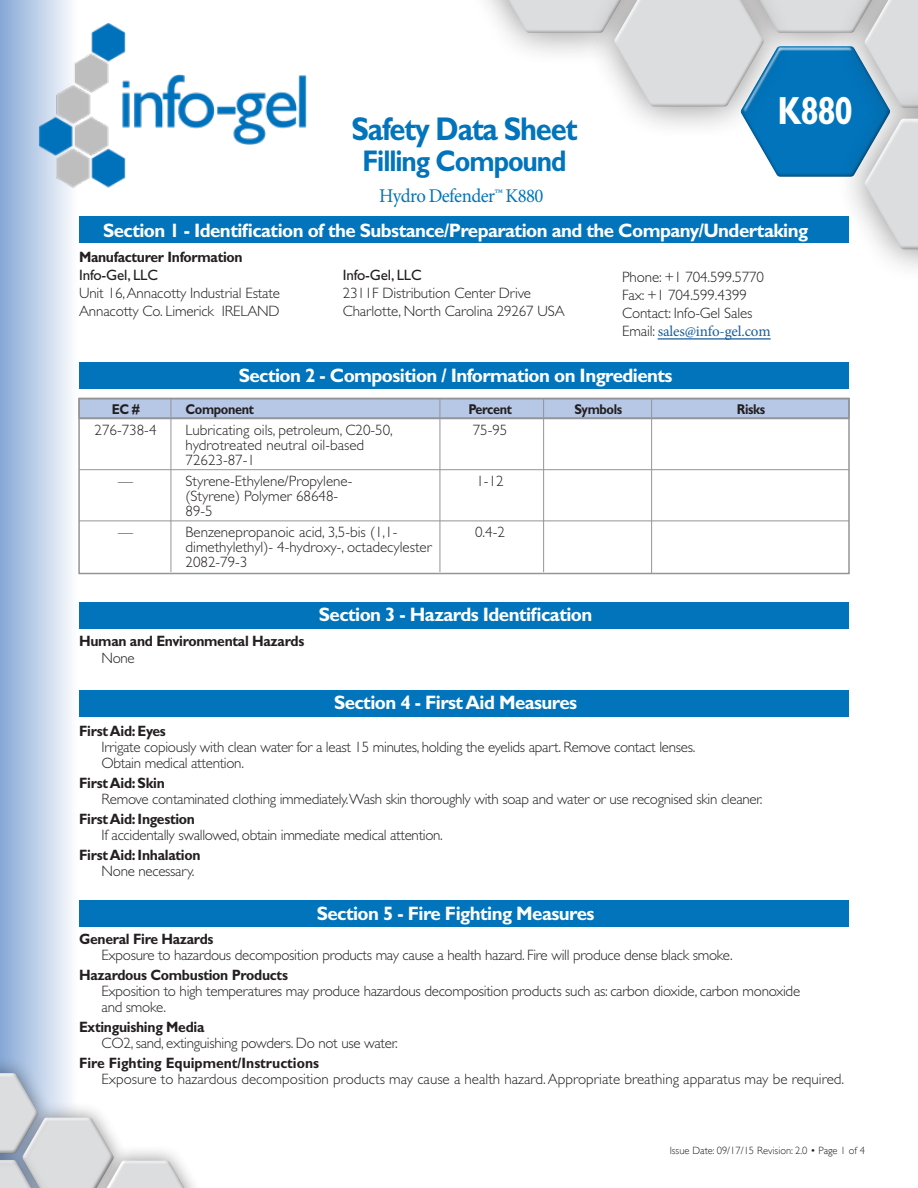
<style>
.page{position:relative;width:918px;height:1188px;background:#fff}
.page>*{position:absolute;margin:0;border:0;box-sizing:border-box;transform-origin:0 0}
.t1{font:700 39.3px "Gill Sans Std";color:#fff;scale:.85 1}
.t2{font:700 33px "Gill Sans Std";letter-spacing:-.04em;color:#0174bc;scale:.88 1}
.t3{font:700 30px "Gill Sans Std";letter-spacing:-.04em;color:#0174bc;scale:.88 1}
.t4{font:700 19.5px "Gill Sans Std";letter-spacing:-.03em;color:#fff;scale:.96 1}
.t5{font:19.5px "Minion Pro";letter-spacing:-.03em;color:#0075bc;scale:.96 1}
.t6{font:300 15px/18px "Gill Sans Std";letter-spacing:-.02em;color:#231f20}
.t7{font:300 15px "Gill Sans Std";color:#231f20}
.t8{font:700 15px "Gill Sans Std";letter-spacing:-.02em;color:#231f20;scale:.93 1}
.t9{font:700 15px "Gill Sans Std";color:#231f20;scale:.93 1}
.t10{font:700 14.25px "Gill Sans Std";letter-spacing:-.03em;color:#231f20;scale:.89 1}
.t11{font:300 10.5px "Gill Sans";color:#231f20}
.s1{font-weight:400}
.s2{font-family:"Minion Pro";font-weight:400;color:#175d9e}
</style>
<div class="page">
<div style="left:0;top:0;width:77px;height:1188px;background:linear-gradient(to right,#85a8d6,#fdfdfe)"></div>
<img style="left:141px;top:74px;width:166px;height:71px">
<img style="left:37px;top:22px;width:104px;height:184px">
<div style="left:835px;top:86px;width:83px;height:196px;background:#231f20;opacity:.5"></div>
<svg style="left:489px;top:0;width:429px;height:249px"></svg>
<div style="left:612px;top:0;width:153px;height:109px;background:#231f20;opacity:.52"></div>
<div style="left:0;top:1057px;width:53px;height:113px;background:#231f20;opacity:.48"></div>
<div style="left:0;top:1071px;width:40px;height:83px;background:#231f20;opacity:.77"></div>
<svg style="left:0;top:1073px;width:177px;height:115px"></svg>
<div style="left:100px;top:1159px;width:93px;height:29px;background:#231f20;opacity:.77"></div>
<div style="left:79px;top:217px;width:770px;height:26px;background:#0174bc"></div>
<div style="left:79px;top:362px;width:770px;height:26px;background:#0174bc"></div>
<div style="left:79px;top:602px;width:770px;height:27px;background:#0174bc"></div>
<div style="left:79px;top:690px;width:770px;height:27px;background:#0174bc"></div>
<div style="left:79px;top:900px;width:770px;height:27px;background:#0174bc"></div>
<div style="left:78px;top:398px;width:772px;height:21px;background:#b7c7e6;border:2px solid #939598"></div>
<div style="left:78px;top:398px;width:772px;height:176px;border:2px solid #939598"></div>
<hr style="left:79px;top:418px;width:770px;height:1px;background:#939598">
<hr style="left:79px;top:469px;width:770px;height:1px;background:#939598">
<hr style="left:79px;top:521px;width:770px;height:1px;background:#939598">
<hr style="left:171px;top:399px;width:1px;height:173px;background:#939598">
<hr style="left:440px;top:399px;width:1px;height:173px;background:#939598">
<hr style="left:543px;top:399px;width:1px;height:173px;background:#939598">
<hr style="left:651px;top:399px;width:1px;height:174px;background:#939598">
<hr style="left:658px;top:339px;width:113px;height:1px;background:#175d9e">
<p class="t2" style="left:352px;top:109px;width:258px">Safety Data Sheet</p>
<p class="t3" style="left:362px;top:143px;width:234px">Filling Compound</p>
<h3 class="t5" style="left:379px;top:182px;width:173px">Hydro Defender™ K880</h3>
<p class="t1" style="left:778px;top:88px;width:90px">K880</p>
<p class="t4" style="left:103px;top:219px;width:736px">Section 1 - Identification of the Substance/Preparation and the Company/Undertaking</p>
<p class="t8" style="left:79px;top:248px;width:177px">Manufacturer Information</p>
<p class="t6" style="left:79px;top:266px;width:202px"><span class="s1">Info-Gel, LLC<br></span>Unit 16, Annacotty Industrial Estate</p>
<p class="t6" style="left:79px;top:302px;width:202px">Annacotty Co. Limerick IRELAND</p>
<p class="t6" style="left:343px;top:266px;width:190px"><span class="s1">Info-Gel, LLC<br></span>2311F Distribution Center Drive</p>
<p class="t6" style="left:343px;top:302px;width:224px">Charlotte, North Carolina 29267 USA</p>
<p class="t6" style="left:622px;top:268px;width:150px">Phone: +1 704.599.5770<br>Fax: +1 704.599.4399<br>Contact: Info-Gel Sales<br>Email: <span class="s2">sales@info-gel.com</span></p>
<p class="t4" style="left:239px;top:364px;width:453px">Section 2 - Composition / Information on Ingredients</p>
<p class="t10" style="left:112px;top:400px;width:33px">EC #</p>
<p class="t10" style="left:186px;top:400px;width:78px">Component</p>
<p class="t10" style="left:469px;top:400px;width:50px">Percent</p>
<p class="t10" style="left:574px;top:400px;width:55px">Symbols</p>
<p class="t10" style="left:737px;top:400px;width:33px">Risks</p>
<p class="t6" style="left:95px;top:421px;width:63px">276-738-4</p>
<p class="t7" style="left:186px;top:421px;width:209px">Lubricating oils, petroleum, C20-50,</p>
<p class="t6" style="left:473px;top:421px;width:36px">75-95</p>
<p class="t7" style="left:186px;top:436px;width:180px">hydrotreated neutral oil-based</p>
<p class="t6" style="left:186px;top:451px;width:71px">72623-87-1</p>
<p class="t6" style="left:118px;top:472px;width:16px">—</p>
<p class="t7" style="left:186px;top:472px;width:168px">Styrene-Ethylene/Propylene-</p>
<p class="t6" style="left:476px;top:472px;width:29px">1-12</p>
<p class="t7" style="left:186px;top:487px;width:154px">(Styrene) Polymer 68648-</p>
<p class="t6" style="left:186px;top:502px;width:29px">89-5</p>
<p class="t6" style="left:118px;top:523px;width:16px">—</p>
<p class="t7" style="left:186px;top:523px;width:213px">Benzenepropanoic acid, 3,5-bis (1,1-</p>
<p class="t6" style="left:475px;top:523px;width:31px">0.4-2</p>
<p class="t7" style="left:186px;top:538px;width:248px">dimethylethyl)- 4-hydroxy-, octadecylester</p>
<p class="t6" style="left:186px;top:553px;width:63px">2082-79-3</p>
<p class="t8" style="left:79px;top:632px;width:244px">Human and Environmental Hazards</p>
<p class="t6" style="left:101px;top:649px;width:35px">None</p>
<p class="t4" style="left:319px;top:603px;width:286px">Section 3 - Hazards Identification</p>
<p class="t4" style="left:334px;top:691px;width:255px">Section 4 - First Aid Measures</p>
<p class="t8" style="left:79px;top:722px;width:95px">First Aid: Eyes</p>
<p class="t6" style="left:102px;top:738px;width:595px">Irrigate copiously with clean water for a least 15 minutes, holding the eyelids apart. Remove contact lenses.</p>
<p class="t6" style="left:102px;top:754px;width:144px">Obtain medical attention.</p>
<p class="t8" style="left:79px;top:774px;width:94px">First Aid: Skin</p>
<p class="t6" style="left:102px;top:790px;width:662px">Remove contaminated clothing immediately.Wash skin thoroughly with soap and water or use recognised skin cleaner.</p>
<p class="t8" style="left:79px;top:810px;width:126px">First Aid: Ingestion</p>
<p class="t6" style="left:102px;top:826px;width:343px">If accidentally swallowed, obtain immediate medical attention.</p>
<p class="t8" style="left:79px;top:846px;width:132px">First Aid: Inhalation</p>
<p class="t6" style="left:102px;top:862px;width:94px">None necessary.</p>
<p class="t4" style="left:317px;top:902px;width:291px">Section 5 - Fire Fighting Measures</p>
<p class="t8" style="left:79px;top:930px;width:146px">General Fire Hazards</p>
<p class="t6" style="left:102px;top:946px;width:633px">Exposure to hazardous decomposition products may cause a health hazard. Fire will produce dense black smoke.</p>
<p class="t8" style="left:79px;top:966px;width:226px">Hazardous Combustion Products</p>
<p class="t6" style="left:102px;top:982px;width:700px">Exposition to high temperatures may produce hazardous decomposition products such as: carbon dioxide, carbon monoxide</p>
<p class="t6" style="left:102px;top:998px;width:66px">and smoke.</p>
<p class="t8" style="left:79px;top:1018px;width:136px">Extinguishing Media</p>
<p class="t6" style="left:102px;top:1034px;width:298px">CO2, sand, extinguishing powders. Do not use water.</p>
<p class="t9" style="left:79px;top:1054px;width:260px">Fire Fighting Equipment/Instructions</p>
<p class="t7" style="left:102px;top:1070px;width:744px">Exposure to hazardous decomposition products may cause a health hazard. Appropriate breathing apparatus may be required.</p>
<p class="t11" style="left:670px;top:1144px;width:197px">Issue Date: 09/17/15 Revision: 2.0 • Page 1 of 4</p>
</div>
